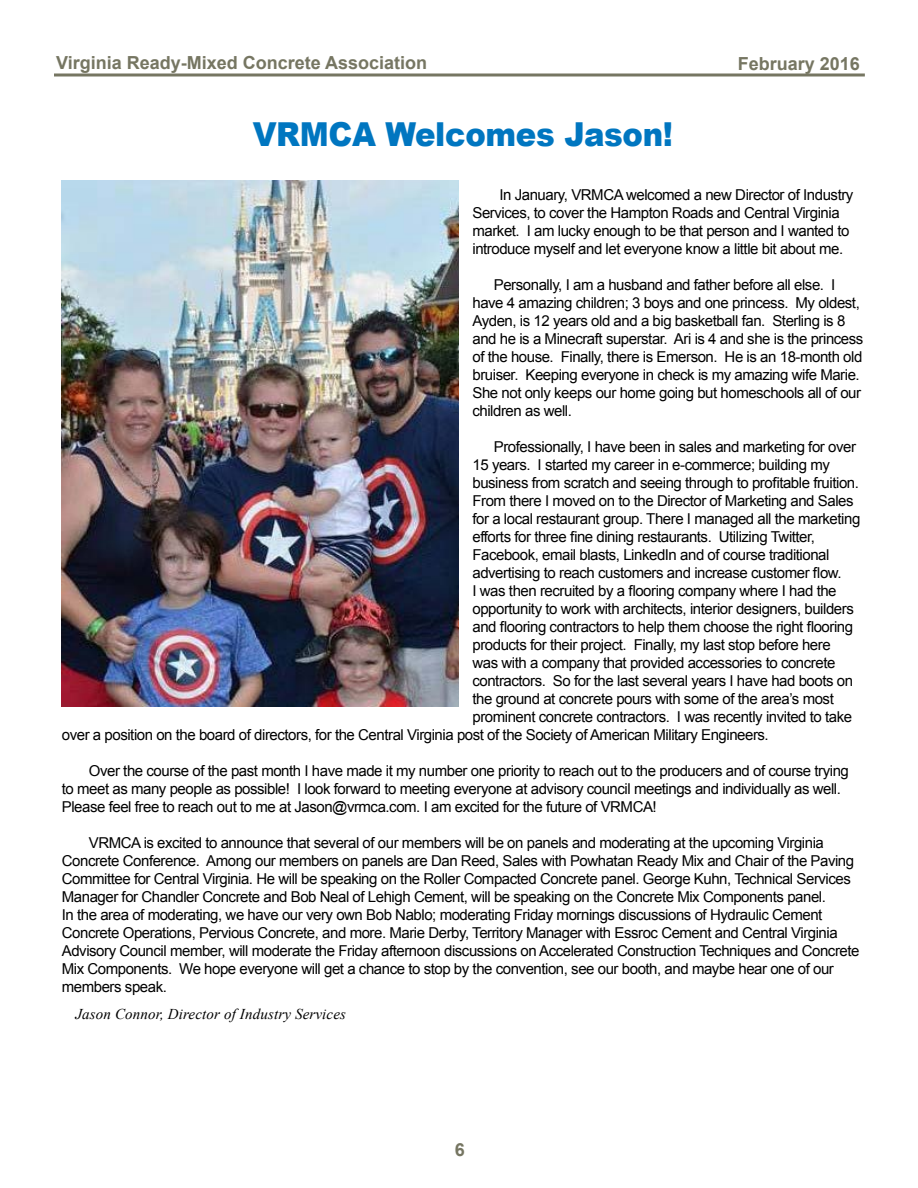
<style>
.page{position:relative;width:918px;height:1188px;background:#fff}
.page>*{position:absolute;margin:0;border:0;box-sizing:border-box;transform-origin:0 0}
.t1{font:900 33px "Arial";letter-spacing:-.01em;color:#0076c0;scale:.93 1}
.t2{font:700 18px "Arial";color:#767662}
.t3{font:15px/18px "Arial";letter-spacing:-.03em;color:#000}
.t4{font:italic 15px "Times New Roman";letter-spacing:.01em;color:#000}
</style>
<div class="page">
<hr style="left:54px;top:73px;width:811px;height:3px;background:#767662">
<img style="left:62px;top:180px;width:397px;height:527px">
<p class="t2" style="left:56px;top:51px;width:373px">Virginia Ready-Mixed Concrete Association</p>
<p class="t2" style="left:738px;top:52px;width:124px">February 2016</p>
<h1 class="t1" style="left:253px;top:110px;width:454px">VRMCA Welcomes Jason!</h1>
<p class="t3" style="left:472px;top:186px;width:382px;text-indent:27px">In January, VRMCA welcomed a new Director of Industry Services, to cover the Hampton Roads and Central Virginia market. I am lucky enough to be that person and I wanted to introduce myself and let everyone know a little bit about me.</p>
<p class="t3" style="left:472px;top:276px;width:392px;text-indent:21px">Personally, I am a husband and father before all else. I have 4 amazing children; 3 boys and one princess. My oldest, Ayden, is 12 years old and a big basketball fan. Sterling is 8 and he is a Minecraft superstar. Ari is 4 and she is the princess of the house. Finally, there is Emerson. He is an 18-month old bruiser. Keeping everyone in check is my amazing wife Marie.<br>She not only keeps our home going but homeschools all of our children as well.</p>
<p class="t3" style="left:494px;top:438px;width:364px">Professionally, I have been in sales and marketing for over</p>
<p class="t3" style="left:472px;top:456px;width:359px">15 years. I started my career in e-commerce; building my</p>
<p class="t3" style="left:472px;top:474px;width:388px">business from scratch and seeing through to profitable fruition.</p>
<p class="t3" style="left:472px;top:492px;width:383px">From there I moved on to the Director of Marketing and Sales</p>
<p class="t3" style="left:472px;top:510px;width:389px">for a local restaurant group. There I managed all the marketing</p>
<p class="t3" style="left:472px;top:528px;width:344px">efforts for three fine dining restaurants. Utilizing Twitter,</p>
<p class="t3" style="left:472px;top:546px;width:359px">Facebook, email blasts, LinkedIn and of course traditional</p>
<p class="t3" style="left:472px;top:564px;width:371px">advertising to reach customers and increase customer flow.</p>
<p class="t3" style="left:472px;top:582px;width:366px">I was then recruited by a flooring company where I had the</p>
<p class="t3" style="left:472px;top:600px;width:383px">opportunity to work with architects, interior designers, builders</p>
<p class="t3" style="left:472px;top:618px;width:382px">and flooring contractors to help them choose the right flooring</p>
<p class="t3" style="left:472px;top:636px;width:360px">products for their project. Finally, my last stop before here</p>
<p class="t3" style="left:472px;top:654px;width:364px">was with a company that provided accessories to concrete</p>
<p class="t3" style="left:472px;top:672px;width:382px">contractors. So for the last several years I have had boots on</p>
<p class="t3" style="left:472px;top:690px;width:363px">the ground at concrete pours with some of the area’s most</p>
<p class="t3" style="left:472px;top:708px;width:381px">prominent concrete contractors. I was recently invited to take</p>
<p class="t3" style="left:62px;top:726px;width:708px">over a position on the board of directors, for the Central Virginia post of the Society of American Military Engineers.</p>
<p class="t3" style="left:62px;top:762px;width:789px;text-indent:27px">Over the course of the past month I have made it my number one priority to reach out to the producers and of course trying to meet as many people as possible! I look forward to meeting everyone at advisory council meetings and individually as well.<br>Please feel free to reach out to me at Jason@vrmca.com. I am excited for the future of VRMCA!</p>
<p class="t3" style="left:62px;top:834px;width:799px;text-indent:27px">VRMCA is excited to announce that several of our members will be on panels and moderating at the upcoming Virginia Concrete Conference. Among our members on panels are Dan Reed, Sales with Powhatan Ready Mix and Chair of the Paving Committee for Central Virginia. He will be speaking on the Roller Compacted Concrete panel. George Kuhn, Technical Services Manager for Chandler Concrete and Bob Neal of Lehigh Cement, will be speaking on the Concrete Mix Components panel.<br>In the area of moderating, we have our very own Bob Nablo; moderating Friday mornings discussions of Hydraulic Cement Concrete Operations, Pervious Concrete, and more. Marie Derby, Territory Manager with Essroc Cement and Central Virginia Advisory Council member, will moderate the Friday afternoon discussions on Accelerated Construction Techniques and Concrete Mix Components. We hope everyone will get a chance to stop by the convention, see our booth, and maybe hear one of our members speak.</p>
<p class="t4" style="left:75px;top:1003px;width:272px">Jason Connor, Director of Industry Services</p>
<p class="t2" style="left:455px;top:1137px;width:12px">6</p>
</div>
